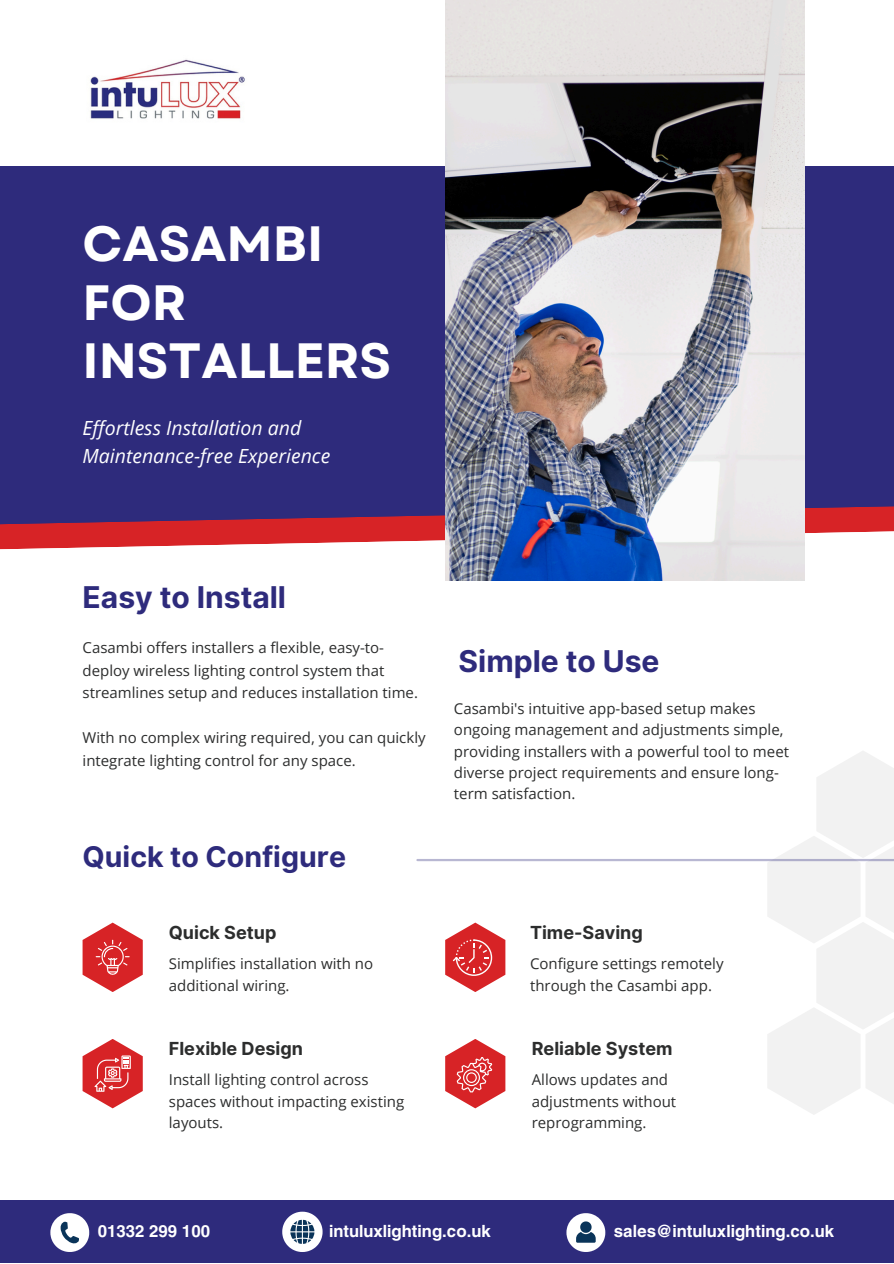
<style>
.page{position:relative;width:894px;height:1264px;background:#fff}
.page>*{position:absolute;margin:0;border:0;box-sizing:border-box;transform-origin:0 0}
.t1{font:700 49.5px/58.5px "Garet";color:#fff}
.t2{font:700 30px "Inter";color:#2e2b7c}
.t3{font:700 28.5px "Inter";color:#2e2b7c}
.t4{font:italic 19.5px/28.2px "Open Sans";color:#fff}
.t5{font:700 18px "Inter";color:#2c2d2d}
.t6{font:700 16.65px "Helios";color:#fff}
.t7{font:15px/21.3px "Open Sans";color:#2c2d2d}
</style>
<div class="page">
<div style="left:0;top:166px;width:893px;height:361px;background:#2e2b7c"></div>
<svg style="left:0;top:506px;width:893px;height:43px"></svg>
<img style="left:445px;top:0;width:359px;height:580px">
<div style="left:0;top:1200px;width:893px;height:62px;background:#2e2b7c"></div>
<svg style="left:767px;top:751px;width:126px;height:363px"></svg>
<svg style="left:82px;top:922px;width:61px;height:70px"></svg>
<svg style="left:445px;top:1039px;width:60px;height:69px"></svg>
<hr style="left:417px;top:859px;width:476px;height:2px;background:#2e2b7c">
<img style="left:90px;top:59px;width:155px;height:60px">
<svg style="left:445px;top:922px;width:60px;height:70px"></svg>
<svg style="left:50px;top:1213px;width:39px;height:38px"></svg>
<svg style="left:282px;top:1211px;width:40px;height:40px"></svg>
<svg style="left:566px;top:1213px;width:39px;height:38px"></svg>
<svg style="left:82px;top:1039px;width:61px;height:69px"></svg>
<h4 class="t1" style="left:82px;top:215px;width:310px">CASAMBI<br>FOR<br>INSTALLERS</h4>
<h2 class="t4" style="left:82px;top:413px;width:249px">Effortless Installation and<br>Maintenance-free Experience</h2>
<h1 class="t2" style="left:82px;top:578px;width:205px">Easy to Install</h1>
<p class="t7" style="left:82px;top:636px;width:337px;line-height:22.5px">Casambi offers installers a flexible, easy-to&shy;deploy wireless lighting control system that streamlines setup and reduces installation time.</p>
<p class="t7" style="left:82px;top:726px;width:344px;line-height:22.5px">With no complex wiring required, you can quickly integrate lighting control for any space.</p>
<p class="t3" style="left:82px;top:839px;width:265px">Quick to Configure</p>
<p class="t5" style="left:169px;top:922px;width:109px">Quick Setup</p>
<p class="t7" style="left:169px;top:952px;width:206px">Simplifies installation with no additional wiring.</p>
<p class="t5" style="left:169px;top:1037px;width:136px">Flexible Design</p>
<p class="t7" style="left:169px;top:1068px;width:237px">Install lighting control across spaces without impacting existing layouts.</p>
<h2 class="t2" style="left:458px;top:643px;width:202px">Simple to Use</h2>
<p class="t7" style="left:454px;top:697px;width:336px">Casambi's intuitive app-based setup makes ongoing management and adjustments simple, providing installers with a powerful tool to meet diverse project requirements and ensure long&shy;term satisfaction.</p>
<p class="t5" style="left:530px;top:922px;width:114px">Time-Saving</p>
<h2 class="t7" style="left:530px;top:952px;width:195px">Configure settings remotely through the Casambi app.</h2>
<p class="t5" style="left:531px;top:1037px;width:142px">Reliable System</p>
<p class="t7" style="left:531px;top:1068px;width:146px">Allows updates and adjustments without reprogramming.</p>
<p class="t6" style="left:98px;top:1220px;width:114px">01332 299 100</p>
<p class="t6" style="left:329px;top:1220px;width:163px">intuluxlighting.co.uk</p>
<p class="t6" style="left:613px;top:1220px;width:222px">sales@intuluxlighting.co.uk</p>
</div>
